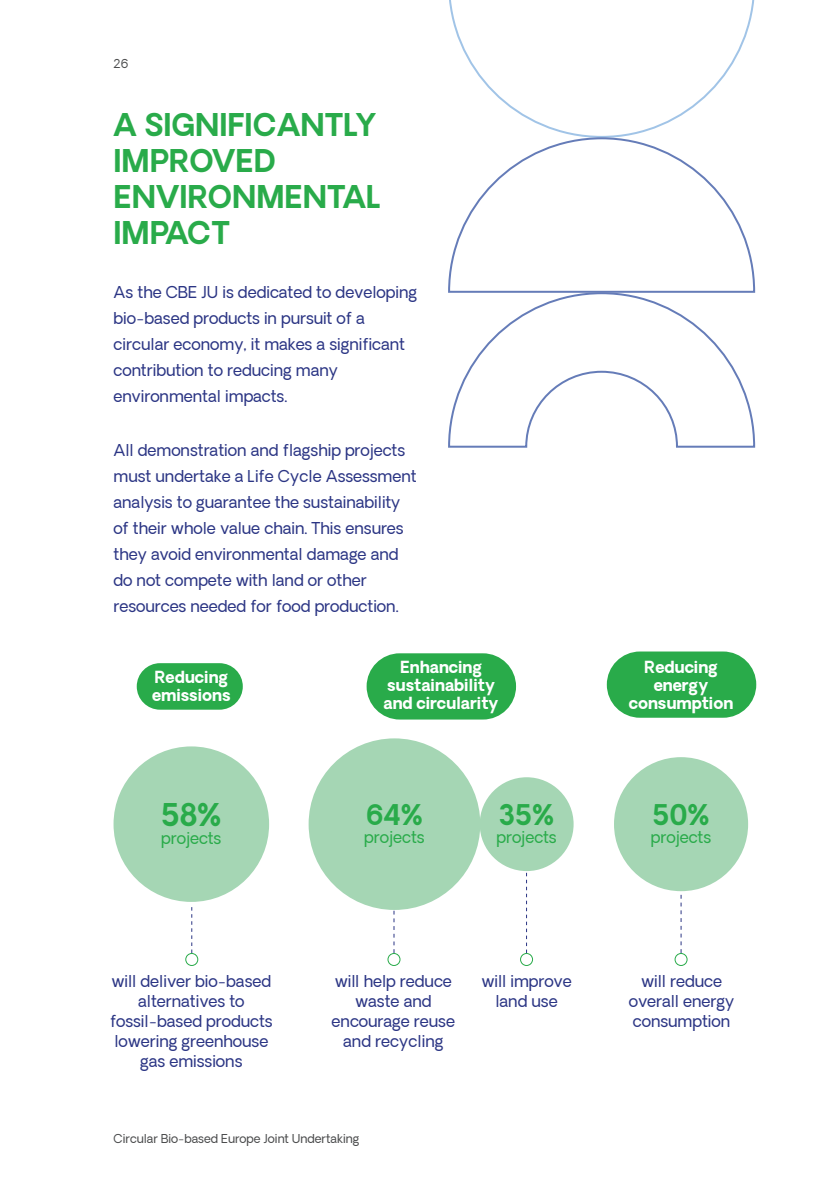
<style>
.page{position:relative;width:840px;height:1191px;background:#fff}
.page>*{position:absolute;margin:0;border:0;box-sizing:border-box;transform-origin:0 0}
.t1{font:700 30px/36px "Oakes Grotesk";color:#29ab4a}
.t2{font:700 27.2px "Oakes Grotesk";color:#29ab4a}
.t3{font:16px/20px "Oakes Grotesk";color:#2b3584;text-align:center}
.t4{font:700 16px/18px "Oakes Grotesk";color:#fff;text-align:center}
.t5{font:16px "Oakes Grotesk";color:#29ab4a}
.t6{font:12px "Oakes Grotesk";color:#4b4c4d}
</style>
<div class="page">
<svg style="left:393px;top:910px;width:1px;height:43px"></svg>
<div style="left:137px;top:663px;width:106px;height:46px;background:#29ab4a;border-radius:23px"></div>
<div style="left:113px;top:746px;width:156px;height:156px;background:#a5d6b4;border-radius:50%"></div>
<div style="left:613px;top:757px;width:134px;height:134px;background:#a5d6b4;border-radius:50%"></div>
<div style="left:308px;top:738px;width:172px;height:172px;background:#a5d6b4;border-radius:50%"></div>
<div style="left:479px;top:777px;width:94px;height:94px;background:#a5d6b4;border-radius:50%"></div>
<svg style="left:191px;top:907px;width:1px;height:46px"></svg>
<svg style="left:526px;top:872px;width:1px;height:81px"></svg>
<svg style="left:680px;top:895px;width:1px;height:58px"></svg>
<div style="left:674px;top:953px;width:13px;height:13px;border:1px solid #29ab4a;border-radius:50%"></div>
<div style="left:520px;top:953px;width:12px;height:13px;border:1px solid #29ab4a;border-radius:50%"></div>
<div style="left:387px;top:953px;width:13px;height:13px;border:1px solid #29ab4a;border-radius:50%"></div>
<div style="left:185px;top:953px;width:13px;height:13px;border:1px solid #29ab4a;border-radius:50%"></div>
<svg style="left:449px;top:0;width:306px;height:136px"></svg>
<svg style="left:448px;top:294px;width:307px;height:154px"></svg>
<svg style="left:448px;top:136px;width:307px;height:158px"></svg>
<div style="left:366px;top:653px;width:149px;height:66px;background:#29ab4a;border-radius:33px"></div>
<div style="left:606px;top:651px;width:149px;height:66px;background:#29ab4a;border-radius:33px"></div>
<p class="t6" style="left:113px;top:56px;width:16px">26</p>
<p class="t1" style="left:113px;top:108px;width:269px">A SIGNIFICANTLY<br>IMPROVED<br>ENVIRONMENTAL<br>IMPACT</p>
<p class="t3" style="left:113px;top:279px;width:305px;line-height:26px;text-align:left">As the CBE JU is dedicated to developing bio- based products in pursuit of a circular economy, it makes a significant contribution to reducing many environmental impacts.</p>
<p class="t3" style="left:113px;top:438px;width:304px;line-height:26px;text-align:left">All demonstration and flagship projects must undertake a Life Cycle Assessment analysis to guarantee the sustainability of their whole value chain. This ensures they avoid environmental damage and do not compete with land or other resources needed for food production.</p>
<p class="t4" style="left:152px;top:669px;width:80px;text-align:left">Reducing emissions</p>
<p class="t1" style="left:161px;top:798px;width:62px">58%</p>
<p class="t5" style="left:161px;top:828px;width:62px">projects</p>
<p class="t4" style="left:387px;top:658px;width:109px">Enhancing sustainability</p>
<p class="t4" style="left:383px;top:694px;width:117px">and circularity</p>
<p class="t2" style="left:366px;top:797px;width:58px">64%</p>
<p class="t5" style="left:364px;top:827px;width:62px">projects</p>
<p class="t2" style="left:499px;top:797px;width:56px">35%</p>
<p class="t5" style="left:496px;top:827px;width:62px">projects</p>
<p class="t4" style="left:644px;top:658px;width:75px">Reducing</p>
<p class="t4" style="left:628px;top:676px;width:106px">energy consumption</p>
<p class="t2" style="left:652px;top:797px;width:58px">50%</p>
<p class="t5" style="left:650px;top:827px;width:62px">projects</p>
<p class="t3" style="left:110px;top:971px;width:164px">will deliver bio- based alternatives to<br>fossil- based products lowering greenhouse gas emissions</p>
<p class="t3" style="left:331px;top:971px;width:125px">will help reduce waste and encourage reuse and recycling</p>
<p class="t3" style="left:481px;top:971px;width:92px">will improve land use</p>
<p class="t3" style="left:628px;top:971px;width:107px">will reduce overall energy consumption</p>
<p class="t6" style="left:113px;top:1131px;width:247px">Circular Bio-based Europe Joint Undertaking</p>
</div>
